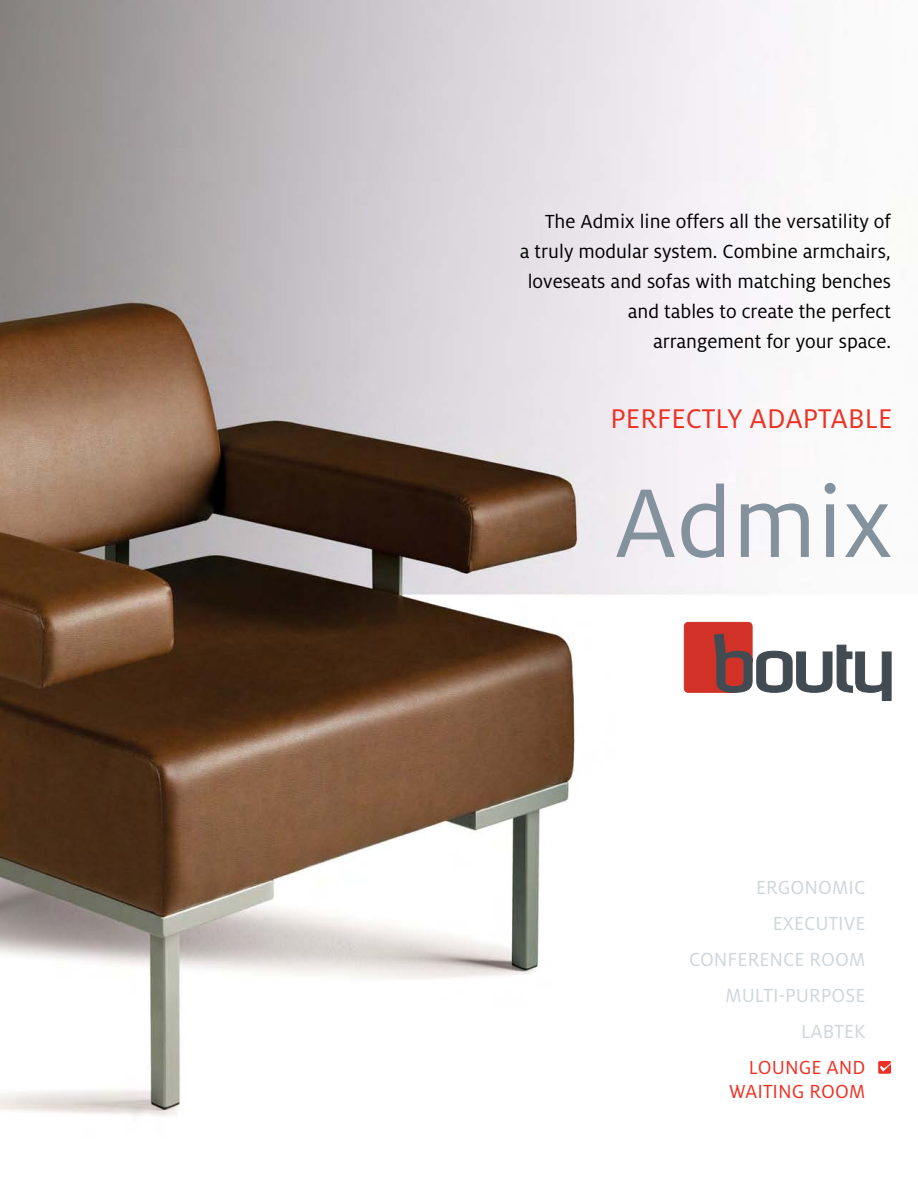
<style>
.page{position:relative;width:918px;height:1188px;background:#fff}
.page>*{position:absolute;margin:0;border:0;box-sizing:border-box;transform-origin:0 0}
.t1{font:108px "Milo LF";color:#84929d}
.t2{font:30px "Milo LF";color:#ee3124}
.t3{font:21px/30px "Milo LF";color:#000;text-align:right}
.t4{font:21px/36px "Milo LF";color:#ced6dc;text-align:right}
.t5{font:21px/24px "Milo LF";color:#ee3124;text-align:right}
</style>
<div class="page">
<img style="left:0;top:0;width:892px;height:1116px">
<svg style="left:684px;top:622px;width:207px;height:79px"></svg>
<div style="left:878px;top:1061px;width:13px;height:13px;background:#ee3124;border-radius:2px"></div>
<svg style="left:880px;top:1063px;width:11px;height:9px"></svg>
<p class="t3" style="left:520px;top:206px;width:373px">The Admix line offers all the versatility of<br>a truly modular system. Combine armchairs, loveseats and sofas with matching benches and tables to create the perfect arrangement for your space.</p>
<h2 class="t2" style="left:611px;top:401px;width:283px">PERFECTLY ADAPTABLE</h2>
<h1 class="t1" style="left:614px;top:460px;width:280px">Admix</h1>
<p class="t4" style="left:689px;top:869px;width:178px">ERGONOMIC<br>EXECUTIVE<br>CONFERENCE ROOM<br>MULTI-PURPOSE<br>LABTEK</p>
<p class="t5" style="left:729px;top:1055px;width:138px">LOUNGE AND<br>WAITING ROOM</p>
</div>
